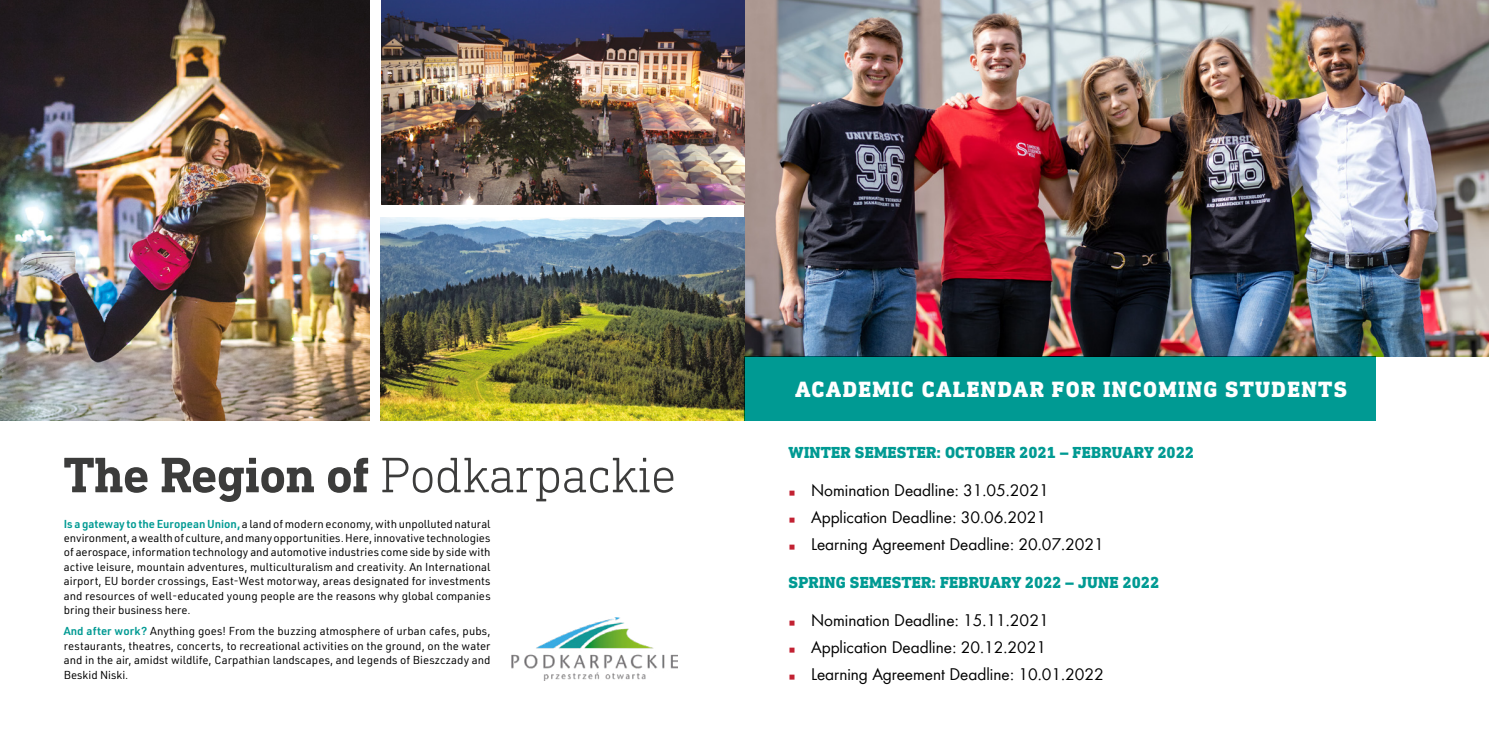
<style>
.page{position:relative;width:1489px;height:745px;background:#fff}
.page>*{position:absolute;margin:0;border:0;box-sizing:border-box;transform-origin:0 0}
.t1{font:300 50.62px "DIN Next Slab Pro";letter-spacing:-.01em;color:#3c3c3b}
.t2{font:800 22.5px "DIN Next Slab Pro";letter-spacing:.06em;color:#fff}
.t3{font:17.5px/27.1px "Futura Boo";color:#000}
.t4{font:800 16.25px "DIN Next Slab Pro";letter-spacing:.01em;color:#009a93}
.t5{font:11.25px/14.4px "URWDIN";letter-spacing:.005em;color:#000;text-align:justify}
.s1{font-weight:700}
.s2{font-weight:600;color:#009a93}
.s3{font-family:"Cambria";font-size:8.75px;color:#c22132}
</style>
<div class="page">
<img style="left:744px;top:0;width:744px;height:356px">
<img style="left:511px;top:617px;width:166px;height:63px">
<img style="left:0;top:0;width:369px;height:420px">
<img style="left:381px;top:217px;width:363px;height:203px">
<img style="left:381px;top:0;width:363px;height:204px">
<div style="left:744px;top:356px;width:631px;height:64px;background:#009a93"></div>
<h1 class="t1" style="left:64px;top:445px;width:614px"><span class="s1">The Region of</span> Podkarpackie</h1>
<p class="t5" style="left:64px;top:515px;width:428px"><span class="s2">Is a gateway to the European Union,</span> a land of modern economy, with unpolluted natural environment, a wealth of culture, and many opportunities. Here, innovative technologies of aerospace, information technology and automotive industries come side by side with active leisure, mountain adventures, multiculturalism and creativity. An International airport, EU border crossings, East-West motorway, areas designated for investments and resources of well-educated young people are the reasons why global companies bring their business here.</p>
<p class="t5" style="left:64px;top:623px;width:428px"><span class="s2">And after work?</span> Anything goes! From the buzzing atmosphere of urban cafes, pubs, restaurants, theatres, concerts, to recreational activities on the ground, on the water and in the air, amidst wildlife, Carpathian landscapes, and legends of Bieszczady and Beskid Niski.</p>
<h2 class="t2" style="left:795px;top:376px;width:553px">ACADEMIC CALENDAR FOR INCOMING STUDENTS</h2>
<h3 class="t4" style="left:788px;top:442px;width:407px">WINTER SEMESTER: OCTOBER 2021 – FEBRUARY 2022</h3>
<h3 class="t3" style="left:788px;top:475px;width:317px"><span class="s3">◼</span> Nomination Deadline: 31.05.2021<br><span class="s3">◼</span> Application Deadline: 30.06.2021<br><span class="s3">◼</span> Learning Agreement Deadline: 20.07.2021</h3>
<h3 class="t4" style="left:788px;top:573px;width:372px">SPRING SEMESTER: FEBRUARY 2022 – JUNE 2022</h3>
<h3 class="t3" style="left:788px;top:605px;width:317px"><span class="s3">◼</span> Nomination Deadline: 15.11.2021<br><span class="s3">◼</span> Application Deadline: 20.12.2021<br><span class="s3">◼</span> Learning Agreement Deadline: 10.01.2022</h3>
</div>
